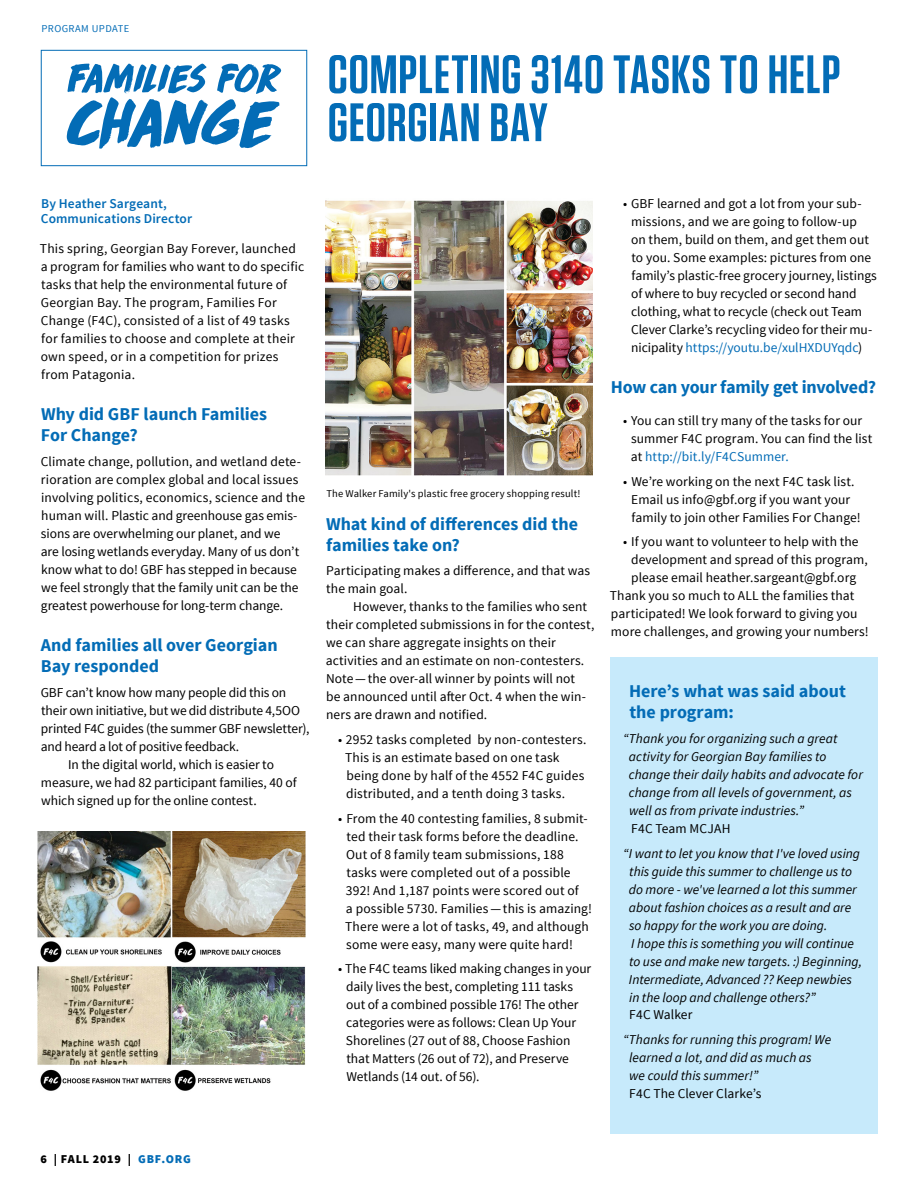
<style>
.page{position:relative;width:918px;height:1188px;background:#fff}
.page>*{position:absolute;margin:0;border:0;box-sizing:border-box;transform-origin:0 0}
.t1{font:600 54px/48px "Tungsten";letter-spacing:.015em;color:#036cb6}
.t2{font:700 18px/21px "Source Sans Pro";color:#036cb6}
.t3{font:13.5px/18px "Source Sans Pro";letter-spacing:.005em;color:#000}
.t4{font:italic 13.5px/18px "Source Sans Pro";color:#000}
.t5{font:600 13.5px/15px "Source Sans Pro";letter-spacing:.005em;color:#036cb6}
.t6{font:900 12px "Source Sans Pro";letter-spacing:.065em;color:#000}
.t7{font:10.5px "Source Sans Pro";letter-spacing:.015em;color:#000}
.t8{font:10.5px "Source Sans Pro";letter-spacing:.04em;color:#036cb6}
.s1{color:#036cb6}
</style>
<div class="page">
<img style="left:326px;top:200px;width:267px;height:276px">
<img style="left:38px;top:832px;width:267px;height:259px">
<div style="left:610px;top:657px;width:268px;height:477px;background:#c7eafb"></div>
<svg style="left:67px;top:63px;width:214px;height:86px"></svg>
<div style="left:41px;top:50px;width:266px;height:116px;border:1px solid #036cb6"></div>
<p class="t8" style="left:41px;top:22px;width:90px">PROGRAM UPDATE</p>
<h1 class="t1" style="left:328px;top:52px;width:514px">COMPLETING 3140 TASKS TO HELP<br>GEORGIAN BAY</h1>
<p class="t5" style="left:41px;top:196px;width:153px">By Heather Sargeant,<br>Communications Director</p>
<p class="t3" style="left:631px;top:195px;width:247px;text-indent:-8px">• GBF learned and got a lot from your sub&shy;missions, and we are going to follow-up<br>on them, build on them, and get them out to you. Some examples: pictures from one family’s plastic-free grocery journey, listings of where to buy recycled or second hand clothing, what to recycle (check out Team Clever Clarke’s recycling video for their mu&shy;nicipality <span class="s1">https://youtu.be/xulHXDUYqdc</span>)</p>
<h2 class="t2" style="left:611px;top:378px;width:267px">How can your family get involved?</h2>
<p class="t3" style="left:631px;top:412px;width:243px;text-indent:-8px">• You can still try many of the tasks for our summer F4C program. You can find the list at <span class="s1">http://bit.ly/F4CSummer.</span></p>
<p class="t3" style="left:631px;top:472px;width:231px;text-indent:-8px">• We’re working on the next F4C task list.<br>Email us info@gbf.org if you want your family to join other Families For Change!</p>
<p class="t3" style="left:623px;top:533px;width:237px">• If you want to volunteer to help with the</p>
<p class="t3" style="left:631px;top:551px;width:238px">development and spread of this program,</p>
<p class="t3" style="left:631px;top:569px;width:227px">please email heather.sargeant@gbf.org</p>
<p class="t3" style="left:610px;top:587px;width:246px">Thank you so much to ALL the families that</p>
<p class="t3" style="left:611px;top:605px;width:248px">participated! We look forward to giving you</p>
<p class="t3" style="left:611px;top:623px;width:259px">more challenges, and growing your numbers!</p>
<p class="t3" style="left:40px;top:240px;width:266px">This spring, Georgian Bay Forever, launched a program for families who want to do specific tasks that help the environmental future of Georgian Bay. The program, Families For Change (F4C), consisted of a list of 49 tasks for families to choose and complete at their own speed, or in a competition for prizes from Patagonia.</p>
<h2 class="t2" style="left:41px;top:404px;width:228px">Why did GBF launch Families<br>For Change?</h2>
<p class="t3" style="left:41px;top:453px;width:266px">Climate change, pollution, and wetland dete&shy;rioration are complex global and local issues involving politics, economics, science and the human will. Plastic and greenhouse gas emis&shy;sions are overwhelming our planet, and we<br>are losing wetlands everyday. Many of us don’t know what to do! GBF has stepped in because we feel strongly that the family unit can be the greatest powerhouse for long-term change.</p>
<h2 class="t2" style="left:41px;top:635px;width:238px">And families all over Georgian<br>Bay responded</h2>
<p class="t3" style="left:41px;top:684px;width:247px">GBF can’t know how many people did this on</p>
<p class="t3" style="left:41px;top:702px;width:260px">their own initiative, but we did distribute 4,5OO</p>
<p class="t3" style="left:41px;top:720px;width:270px">printed F4C guides (the summer GBF newsletter),</p>
<p class="t3" style="left:41px;top:738px;width:200px">and heard a lot of positive feedback.</p>
<p class="t3" style="left:68px;top:756px;width:207px">In the digital world, which is easier to</p>
<p class="t3" style="left:41px;top:774px;width:257px">measure, we had 82 participant families, 40 of</p>
<p class="t3" style="left:41px;top:792px;width:217px">which signed up for the online contest.</p>
<p class="t7" style="left:326px;top:487px;width:256px">The Walker Family's plastic free grocery shopping result!</p>
<h2 class="t2" style="left:326px;top:514px;width:254px">What kind of differences did the families take on?</h2>
<p class="t3" style="left:326px;top:562px;width:266px">Participating makes a difference, and that was the main goal.</p>
<p class="t3" style="left:326px;top:598px;width:270px;text-indent:27px">However, thanks to the families who sent their completed submissions in for the contest, we can share aggregate insights on their activities and an estimate on non-contesters.<br>Note—the over-all winner by points will not<br>be announced until after Oct. 4 when the win&shy;ners are drawn and notified.</p>
<p class="t3" style="left:345px;top:731px;width:243px;text-indent:-7px">• 2952 tasks completed by non-contesters.<br>This is an estimate based on one task being done by half of the 4552 F4C guides distributed, and a tenth doing 3 tasks.</p>
<p class="t3" style="left:345px;top:810px;width:248px;text-indent:-7px">• From the 40 contesting families, 8 submit&shy;ted their task forms before the deadline.<br>Out of 8 family team submissions, 188 tasks were completed out of a possible 392! And 1,187 points were scored out of<br>a possible 5730. Families — this is amazing!<br>There were a lot of tasks, 49, and although some were easy, many were quite hard!</p>
<p class="t3" style="left:346px;top:960px;width:247px;text-indent:-8px">• The F4C teams liked making changes in your daily lives the best, completing 111 tasks out of a combined possible 176! The other categories were as follows: Clean Up Your Shorelines (27 out of 88, Choose Fashion that Matters (26 out of 72), and Preserve Wetlands (14 out. of 56).</p>
<h2 class="t2" style="left:629px;top:681px;width:218px">Here’s what was said about the program:</h2>
<p class="t4" style="left:629px;top:729px;width:236px;text-indent:-6px">“Thank you for organizing such a great activity for Georgian Bay families to change their daily habits and advocate for change from all levels of government, as well as from private industries.”</p>
<p class="t3" style="left:631px;top:820px;width:101px">F4C Team MCJAH</p>
<p class="t4" style="left:629px;top:844px;width:235px;text-indent:-6px">“I want to let you know that I've loved using this guide this summer to challenge us to do more - we've learned a lot this summer about fashion choices as a result and are so happy for the work you are doing.<br>I hope this is something you will continue to use and make new targets. :) Beginning, Intermediate, Advanced ?? Keep newbies in the loop and challenge others?”</p>
<p class="t3" style="left:629px;top:1006px;width:65px">F4C Walker</p>
<p class="t4" style="left:629px;top:1031px;width:204px;text-indent:-6px">“Thanks for running this program! We learned a lot, and did as much as<br>we could this summer!”</p>
<p class="t3" style="left:629px;top:1085px;width:134px">F4C The Clever Clarke’s</p>
<p class="t6" style="left:40px;top:1151px;width:152px">6 | FALL 2019 | <span class="s1">GBF.ORG</span></p>
</div>
